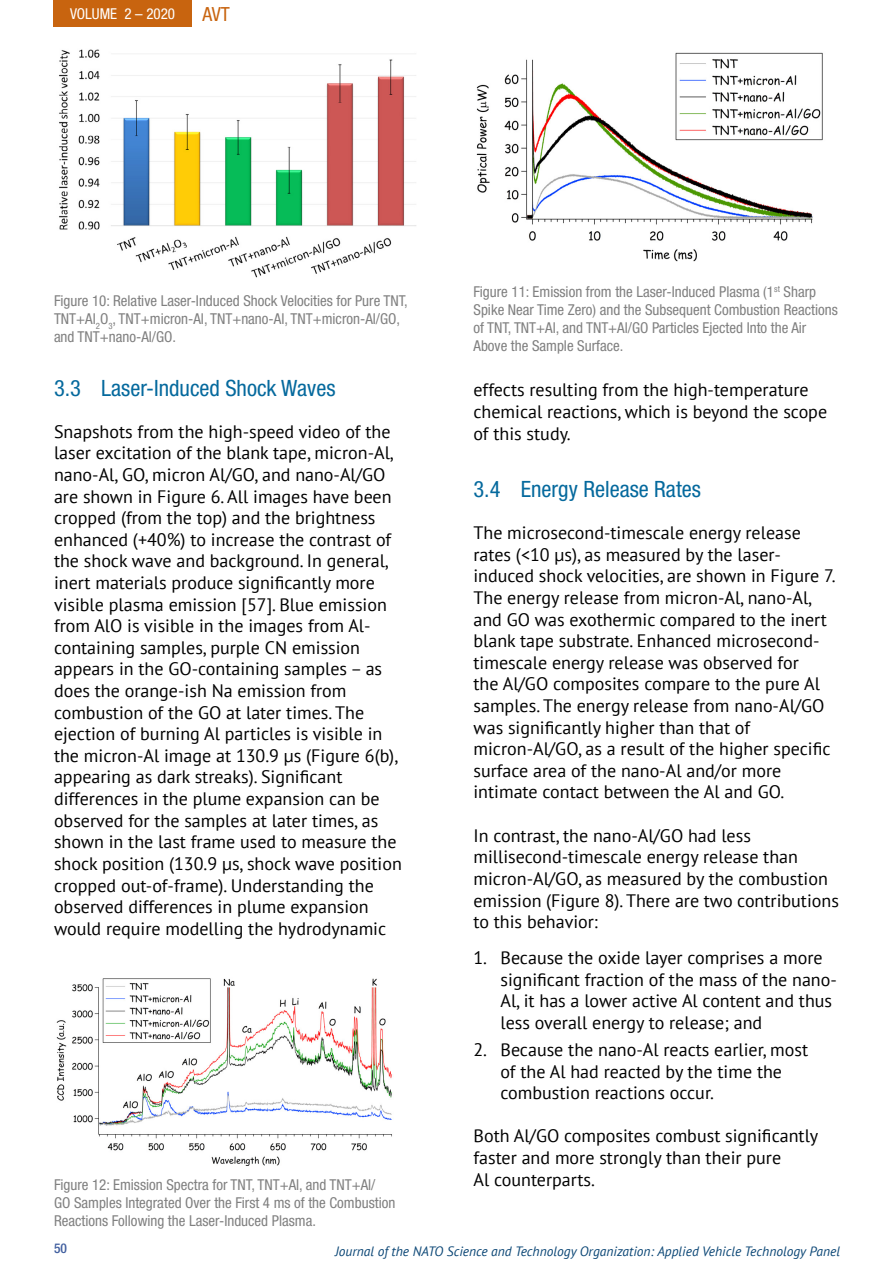
<style>
.page{position:relative;width:893px;height:1263px;background:#fff}
.page>*{position:absolute;margin:0;border:0;box-sizing:border-box;transform-origin:0 0}
.t1{font:italic condensed 22.5px "Helvetica Neue 57";color:#05699d}
.t2{font:italic condensed 19.5px "Helvetica Neue 57";color:#c8640f}
.t3{font:18px/21.6px "PT Sans";color:#000}
.t4{font:italic condensed 15px/18px "Helvetica Neue 57";color:#808080}
.t5{font:italic condensed 15px "Helvetica Neue 57";color:#fff}
.t6{font:italic 13.5px "PT Sans";color:#0c4776}
.t7{font:500 condensed 13.5px "Helvetica Neue LT Std";color:#415f9f}
</style>
<div class="page">
<div style="left:53px;top:0;width:139px;height:26px;background:#c8640f"></div>
<img style="left:59px;top:49px;width:357px;height:229px">
<img style="left:476px;top:52px;width:347px;height:209px">
<img style="left:56px;top:978px;width:336px;height:187px">
<p class="t5" style="left:70px;top:5px;width:107px">VOLUME 2 – 2020</p>
<p class="t2" style="left:202px;top:3px;width:29px">AVT</p>
<p class="t4" style="left:54px;top:291px;width:355px">Figure 10: Relative Laser-Induced Shock Velocities for Pure TNT,<br>TNT+Al<sub>2</sub>O<sub>3</sub>, TNT+micron-Al, TNT+nano-Al, TNT+micron-Al/GO, and TNT+nano-Al/GO.</p>
<p class="t1" style="left:54px;top:375px;width:283px">3.3 Laser-Induced Shock Waves</p>
<p class="t3" style="left:54px;top:420px;width:349px">Snapshots from the high-speed video of the laser excitation of the blank tape, micron-Al, nano-Al, GO, micron Al/GO, and nano-Al/GO are shown in Figure 6. All images have been cropped (from the top) and the brightness enhanced (+40%) to increase the contrast of the shock wave and background. In general, inert materials produce significantly more visible plasma emission [57]. Blue emission from AlO is visible in the images from Al&shy;containing samples, purple CN emission appears in the GO-containing samples – as does the orange-ish Na emission from combustion of the GO at later times. The ejection of burning Al particles is visible in the micron-Al image at 130.9 μs (Figure 6(b), appearing as dark streaks). Significant differences in the plume expansion can be observed for the samples at later times, as shown in the last frame used to measure the shock position (130.9 μs, shock wave position cropped out-of-frame). Understanding the observed differences in plume expansion would require modelling the hydrodynamic</p>
<p class="t4" style="left:54px;top:1175px;width:343px">Figure 12: Emission Spectra for TNT, TNT+Al, and TNT+Al/<br>GO Samples Integrated Over the First 4 ms of the Combustion<br>Reactions Following the Laser-Induced Plasma.</p>
<p class="t4" style="left:473px;top:282px;width:366px">Figure 11: Emission from the Laser-Induced Plasma (1<sup>st</sup> Sharp Spike Near Time Zero) and the Subsequent Combustion Reactions of TNT, TNT+Al, and TNT+Al/GO Particles Ejected Into the Air Above the Sample Surface.</p>
<p class="t3" style="left:473px;top:379px;width:355px">effects resulting from the high-temperature chemical reactions, which is beyond the scope of this study.</p>
<p class="t1" style="left:473px;top:476px;width:229px">3.4 Energy Release Rates</p>
<p class="t3" style="left:473px;top:521px;width:364px">The microsecond-timescale energy release rates (&lt;10 μs), as measured by the laser&shy;induced shock velocities, are shown in Figure 7.<br>The energy release from micron-Al, nano-Al, and GO was exothermic compared to the inert blank tape substrate. Enhanced microsecond&shy;timescale energy release was observed for<br>the Al/GO composites compare to the pure Al samples. The energy release from nano-Al/GO was significantly higher than that of micron-Al/GO, as a result of the higher specific surface area of the nano-Al and/or more intimate contact between the Al and GO.</p>
<p class="t3" style="left:473px;top:824px;width:367px">In contrast, the nano-Al/GO had less millisecond-timescale energy release than micron-Al/GO, as measured by the combustion emission (Figure 8). There are two contributions to this behavior:</p>
<p class="t3" style="left:500px;top:946px;width:338px;text-indent:-27px">1. Because the oxide layer comprises a more significant fraction of the mass of the nano-Al, it has a lower active Al content and thus less overall energy to release; and</p>
<p class="t3" style="left:500px;top:1038px;width:309px;text-indent:-27px">2. Because the nano-Al reacts earlier, most of the Al had reacted by the time the combustion reactions occur.</p>
<p class="t3" style="left:473px;top:1124px;width:346px">Both Al/GO composites combust significantly faster and more strongly than their pure<br>Al counterparts.</p>
<p class="t7" style="left:54px;top:1240px;width:14px">50</p>
<p class="t6" style="left:335px;top:1242px;width:507px">Journal of the NATO Science and Technology Organization: Applied Vehicle Technology Panel</p>
</div>
